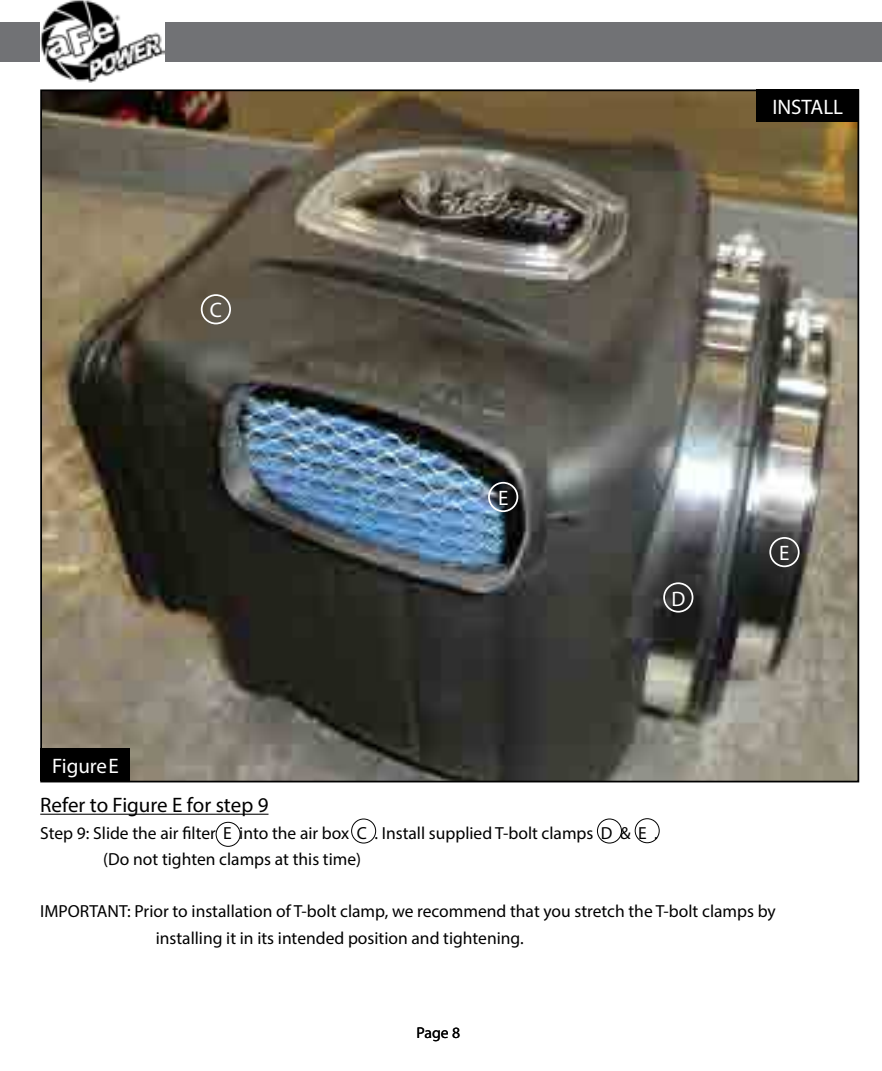
<style>
.page{position:relative;width:882px;height:1071px;background:#fff}
.page>*{position:absolute;margin:0;border:0;box-sizing:border-box;transform-origin:0 0}
.t1{font:21px "Myriad Pro";color:#000}
.t2{font:21px "Myriad Pro";color:#fff}
.t3{font:17.5px/26.2px "Myriad Pro";color:#000}
.t4{font:15.75px "Myriad Pro";color:#000}
</style>
<div class="page">
<div style="left:0;top:23px;width:882px;height:39px;background:#717275"></div>
<img style="left:40px;top:0;width:125px;height:82px">
<hr style="left:40px;top:814px;width:229px;height:1px;background:#000">
<img style="left:43px;top:92px;width:813px;height:687px">
<div style="left:216px;top:822px;width:24px;height:25px;border:1px solid #000;border-radius:50%"></div>
<div style="left:351px;top:819px;width:25px;height:24px;border:1px solid #000;border-radius:50%"></div>
<div style="left:597px;top:819px;width:25px;height:24px;border:1px solid #000;border-radius:50%"></div>
<div style="left:635px;top:818px;width:24px;height:25px;border:1px solid #000;border-radius:50%"></div>
<div style="left:756px;top:89px;width:103px;height:33px;background:#000"></div>
<div style="left:40px;top:749px;width:90px;height:32px;background:#000"></div>
<div style="left:488px;top:482px;width:30px;height:30px;border:2px solid #fff;border-radius:50%"></div>
<div style="left:769px;top:537px;width:31px;height:30px;border:2px solid #fff;border-radius:50%"></div>
<div style="left:201px;top:294px;width:30px;height:30px;border:2px solid #fff;border-radius:50%"></div>
<div style="left:663px;top:582px;width:30px;height:31px;border:2px solid #fff;border-radius:50%"></div>
<p class="t2" style="left:210px;top:297px;width:14px">C</p>
<p class="t2" style="left:52px;top:753px;width:68px">Figure E</p>
<p class="t2" style="left:498px;top:485px;width:12px">E</p>
<p class="t2" style="left:772px;top:94px;width:72px">INSTALL</p>
<p class="t2" style="left:671px;top:586px;width:15px">D</p>
<p class="t2" style="left:779px;top:540px;width:12px">E</p>
<p class="t1" style="left:40px;top:792px;width:230px">Refer to Figure E for step 9</p>
<p class="t3" style="left:103px;top:819px;width:556px;text-indent:-63px">Step 9: Slide the air filter E into the air box C . Install supplied T-bolt clamps D &amp; E . (Do not tighten clamps at this time)</p>
<p class="t3" style="left:156px;top:898px;width:622px;text-indent:-116px">IMPORTANT: Prior to installation of T-bolt clamp, we recommend that you stretch the T-bolt clamps by installing it in its intended position and tightening.</p>
<p class="t4" style="left:416px;top:1023px;width:45px">Page 8</p>
</div>
